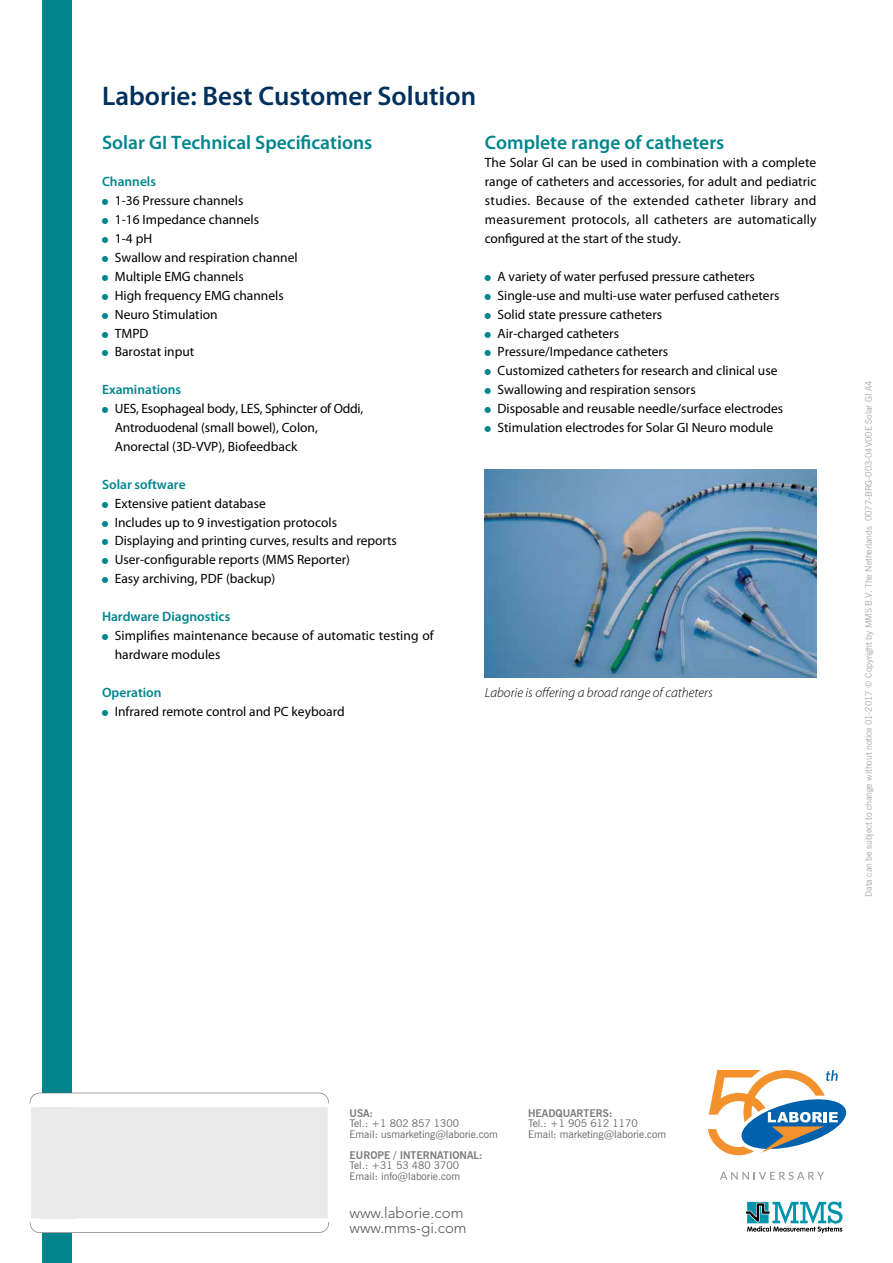
<style>
.page{position:relative;width:893px;height:1263px;background:#fff}
.page>*{position:absolute;margin:0;border:0;box-sizing:border-box;transform-origin:0 0}
.t1{font:600 27px "Myriad Pro";color:#00305b}
.t2{font:600 19.5px "Myriad Pro";color:#00858c}
.t3{font:300 15px/15px "Avenir LT Std";color:#575756}
.t4{font:13.5px/18.9px "Myriad Pro";color:#000}
.t5{font:600 13.5px "Myriad Pro";color:#00858c}
.t6{font:italic 300 13.5px "Myriad Pro";color:#000}
.t7{font:10.5px/10.5px "News Gothic BT";color:#646363}
.t8{font:700 10.5px "News Gothic BT";color:#7c7b7b}
.t9{font:9px "News Gothic BT";letter-spacing:-.01em;color:#a8a8a7}
</style>
<div class="page">
<img style="left:485px;top:470px;width:331px;height:208px">
<div style="left:43px;top:0;width:29px;height:1263px;background:#00858c"></div>
<svg style="left:30px;top:1093px;width:299px;height:140px"></svg>
<svg style="left:746px;top:1201px;width:96px;height:32px"></svg>
<svg style="left:720px;top:1172px;width:104px;height:8px"></svg>
<svg style="left:708px;top:1070px;width:138px;height:85px"></svg>
<h1 class="t1" style="left:102px;top:81px;width:376px">Laborie: Best Customer Solution</h1>
<h2 class="t2" style="left:102px;top:131px;width:272px">Solar GI Technical Specifications</h2>
<p class="t5" style="left:102px;top:174px;width:56px">Channels</p>
<p class="t4" style="left:115px;top:191px;width:184px">1-36 Pressure channels<br>1-16 Impedance channels<br>1-4 pH<br>Swallow and respiration channel<br>Multiple EMG channels<br>High frequency EMG channels<br>Neuro Stimulation<br>TMPD<br>Barostat input</p>
<p class="t5" style="left:102px;top:382px;width:81px">Examinations</p>
<p class="t4" style="left:115px;top:399px;width:250px">UES, Esophageal body, LES, Sphincter of Oddi,<br>Antroduodenal (small bowel), Colon,<br>Anorectal (3D-VVP), Biofeedback</p>
<p class="t5" style="left:102px;top:477px;width:85px">Solar software</p>
<p class="t4" style="left:115px;top:494px;width:284px">Extensive patient database<br>Includes up to 9 investigation protocols Displaying and printing curves, results and reports User-configurable reports (MMS Reporter)<br>Easy archiving, PDF (backup)</p>
<p class="t5" style="left:102px;top:609px;width:130px">Hardware Diagnostics</p>
<p class="t4" style="left:115px;top:626px;width:320px">Simplifies maintenance because of automatic testing of hardware modules</p>
<p class="t5" style="left:102px;top:685px;width:61px">Operation</p>
<p class="t4" style="left:115px;top:702px;width:231px">Infrared remote control and PC keyboard</p>
<h2 class="t2" style="left:485px;top:131px;width:241px">Complete range of catheters</h2>
<p class="t4" style="left:485px;top:154px;width:333px;text-align:justify">The Solar GI can be used in combination with a complete range of catheters and accessories, for adult and pediatric studies. Because of the extended catheter library and measurement protocols, all catheters are automatically configured at the start of the study.</p>
<p class="t4" style="left:497px;top:267px;width:287px">A variety of water perfused pressure catheters Single-use and multi-use water perfused catheters Solid state pressure catheters<br>Air-charged catheters<br>Pressure/Impedance catheters<br>Customized catheters for research and clinical use Swallowing and respiration sensors<br>Disposable and reusable needle/surface electrodes Stimulation electrodes for Solar GI Neuro module</p>
<p class="t6" style="left:485px;top:685px;width:229px">Laborie is offering a broad range of catheters</p>
<p class="t9" style="left:863px;top:897px;width:518px;rotate:-90deg">Data can be subject to change without notice 01-2017 © Copyright by MMS B.V. The Netherlands 0077-BRG-003-04V00E Solar GI A4</p>
<p class="t8" style="left:350px;top:1107px;width:25px">USA:</p>
<p class="t7" style="left:350px;top:1118px;width:150px">Tel.: +1 802 857 1300<br>Email: usmarketing@laborie.com</p>
<p class="t8" style="left:350px;top:1149px;width:135px">EUROPE / INTERNATIONAL:</p>
<p class="t7" style="left:350px;top:1160px;width:112px">Tel.: +31 53 480 3700<br>Email: info@laborie.com</p>
<p class="t3" style="left:349px;top:1205px;width:119px">www.laborie.com www.mms-gi.com</p>
<p class="t8" style="left:528px;top:1107px;width:86px">HEADQUARTERS:</p>
<p class="t7" style="left:528px;top:1118px;width:140px">Tel.: +1 905 612 1170<br>Email: marketing@laborie.com</p>
</div>
